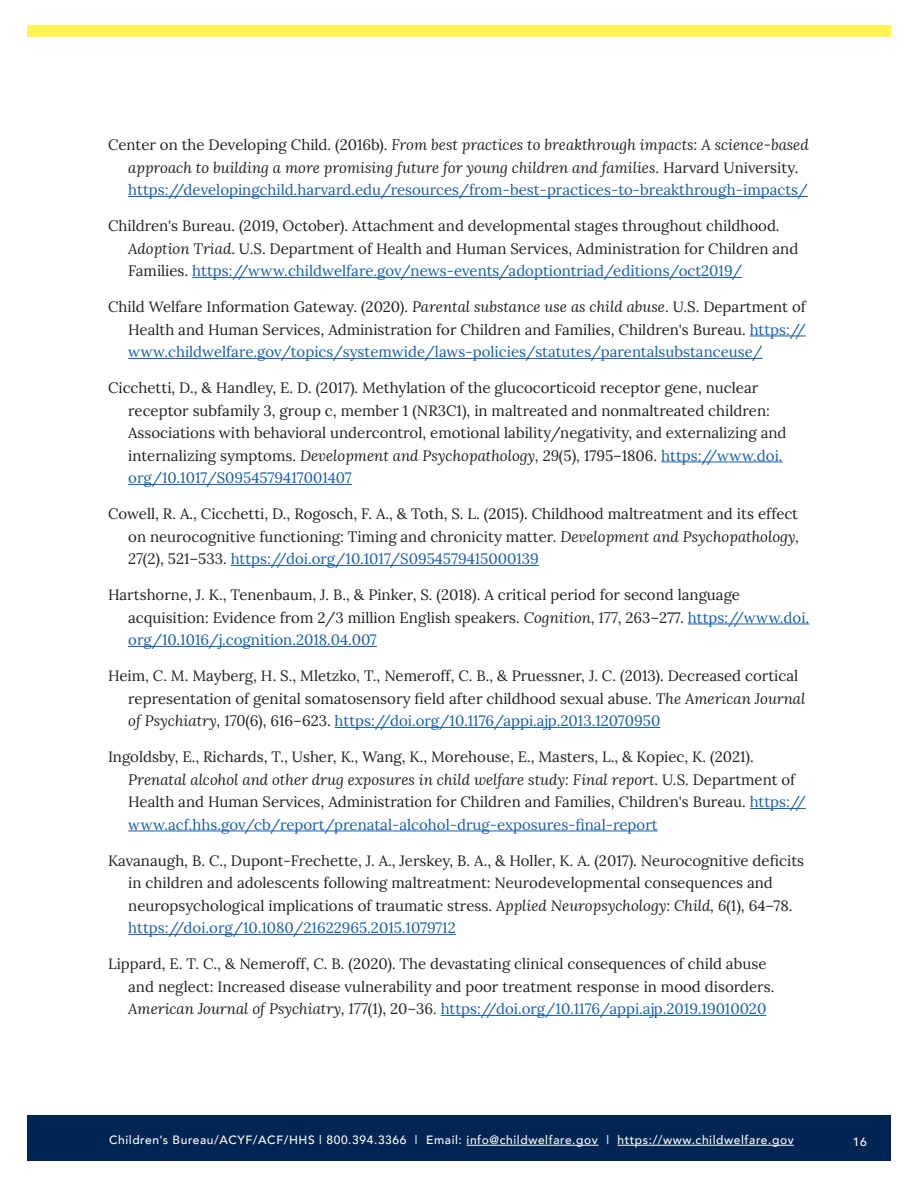
<style>
.page{position:relative;width:918px;height:1188px;background:#fff}
.page>*{position:absolute;margin:0;border:0;box-sizing:border-box;transform-origin:0 0}
.t1{font:15px/22.5px "Lora";color:#231f20}
.t2{font:italic 15px/22.5px "Lora";color:#231f20}
.t3{font:500 12px "Avenir";letter-spacing:.05em;color:#fff}
.s1{font-style:normal}
.s2{font-style:normal;color:#175daa}
.s3{font-style:italic}
.s4{color:#175daa}
</style>
<div class="page">
<div style="left:27px;top:1116px;width:864px;height:45px;background:#002552"></div>
<hr style="left:467px;top:1145px;width:132px;height:1px;background:#fff">
<hr style="left:618px;top:1145px;width:176px;height:1px;background:#fff">
<div style="left:27px;top:26px;width:864px;height:12px;background:#fff454"></div>
<hr style="left:128px;top:196px;width:680px;height:1px;background:#175daa">
<hr style="left:192px;top:277px;width:550px;height:1px;background:#175daa">
<hr style="left:750px;top:336px;width:56px;height:1px;background:#175daa">
<hr style="left:128px;top:358px;width:635px;height:1px;background:#175daa">
<hr style="left:661px;top:462px;width:122px;height:1px;background:#175daa">
<hr style="left:128px;top:484px;width:224px;height:1px;background:#175daa">
<hr style="left:231px;top:565px;width:308px;height:1px;background:#175daa">
<hr style="left:688px;top:624px;width:121px;height:1px;background:#175daa">
<hr style="left:128px;top:646px;width:249px;height:1px;background:#175daa">
<hr style="left:335px;top:727px;width:325px;height:1px;background:#175daa">
<hr style="left:750px;top:808px;width:56px;height:1px;background:#175daa">
<hr style="left:128px;top:831px;width:530px;height:1px;background:#175daa">
<hr style="left:128px;top:934px;width:328px;height:1px;background:#175daa">
<hr style="left:441px;top:1015px;width:325px;height:1px;background:#175daa">
<p class="t2" style="left:128px;top:133px;width:682px;text-indent:-20px"><span class="s1">Center on the Developing Child. (2016b).</span> From best practices to breakthrough impacts: A science-based approach to building a more promising future for young children and families<span class="s1">. Harvard University. </span><span class="s2">https://developingchild.harvard.edu/resources/from-best-practices-to-breakthrough-impacts/</span></p>
<p class="t1" style="left:128px;top:214px;width:672px;text-indent:-20px">Children's Bureau. (2019, October). Attachment and developmental stages throughout childhood.<br><span class="s3">Adoption Triad</span>. U.S. Department of Health and Human Services, Administration for Children and<br>Families. <span class="s4">https://www.childwelfare.gov/news-events/adoptiontriad/editions/oct2019/</span></p>
<p class="t1" style="left:128px;top:295px;width:679px;text-align:justify;text-indent:-20px">Child Welfare Information Gateway. (2020). <span class="s3">Parental substance use as child abuse</span>. U.S. Department of Health and Human Services, Administration for Children and Families, Children's Bureau. <span class="s4">https:// www.childwelfare.gov/topics/systemwide/laws-policies/statutes/parentalsubstanceuse/</span></p>
<p class="t1" style="left:128px;top:376px;width:660px;text-indent:-20px">Cicchetti, D., &amp; Handley, E. D. (2017). Methylation of the glucocorticoid receptor gene, nuclear receptor subfamily 3, group c, member 1 (NR3C1), in maltreated and nonmaltreated children:<br>Associations with behavioral undercontrol, emotional lability/negativity, and externalizing and internalizing symptoms. <span class="s3">Development and Psychopathology, 29</span>(5), 1795–1806. <span class="s4">https://www.doi. org/10.1017/S0954579417001407</span></p>
<p class="t1" style="left:128px;top:502px;width:672px;text-align:justify;text-indent:-20px">Cowell, R. A., Cicchetti, D., Rogosch, F. A., &amp; Toth, S. L. (2015). Childhood maltreatment and its effect on neurocognitive functioning: Timing and chronicity matter. <span class="s3">Development and Psychopathology, 27</span>(2), 521–533. <span class="s4">https://doi.org/10.1017/S0954579415000139</span></p>
<p class="t1" style="left:128px;top:583px;width:683px;text-indent:-20px">Hartshorne, J. K., Tenenbaum, J. B., &amp; Pinker, S. (2018). A critical period for second language acquisition: Evidence from 2/3 million English speakers. <span class="s3">Cognition, 177</span>, 263–277. <span class="s4">https://www.doi. org/10.1016/j.cognition.2018.04.007</span></p>
<p class="t1" style="left:128px;top:664px;width:679px;text-indent:-20px">Heim, C. M. Mayberg, H. S., Mletzko, T., Nemeroff, C. B., &amp; Pruessner, J. C. (2013). Decreased cortical representation of genital somatosensory field after childhood sexual abuse. <span class="s3">The American Journal of Psychiatry, 170</span>(6), 616–623. <span class="s4">https://doi.org/10.1176/appi.ajp.2013.12070950</span></p>
<p class="t1" style="left:128px;top:745px;width:679px;text-indent:-20px">Ingoldsby, E., Richards, T., Usher, K., Wang, K., Morehouse, E., Masters, L., &amp; Kopiec, K. (2021).<br><span class="s3">Prenatal alcohol and other drug exposures in child welfare study: Final report</span>. U.S. Department of Health and Human Services, Administration for Children and Families, Children's Bureau. <span class="s4">https:// www.acf.hhs.gov/cb/report/prenatal-alcohol-drug-exposures-final-report</span></p>
<p class="t1" style="left:128px;top:848px;width:677px;text-indent:-20px">Kavanaugh, B. C., Dupont-Frechette, J. A., Jerskey, B. A., &amp; Holler, K. A. (2017). Neurocognitive deficits in children and adolescents following maltreatment: Neurodevelopmental consequences and neuropsychological implications of traumatic stress. <span class="s3">Applied Neuropsychology: Child, 6</span>(1), 64–78. <span class="s4">https://doi.org/10.1080/21622965.2015.1079712</span></p>
<p class="t1" style="left:128px;top:952px;width:648px;text-indent:-20px">Lippard, E. T. C., &amp; Nemeroff, C. B. (2020). The devastating clinical consequences of child abuse and neglect: Increased disease vulnerability and poor treatment response in mood disorders.<br><span class="s3">American Journal of Psychiatry, 177</span>(1), 20–36. <span class="s4">https://doi.org/10.1176/appi.ajp.2019.19010020</span></p>
<p class="t3" style="left:109px;top:1130px;width:686px">Children’s Bureau/ACYF/ACF/HHS | 800.394.3366 | Email: info@childwelfare.gov | https://www.childwelfare.gov</p>
<p class="t3" style="left:853px;top:1131px;width:15px">16</p>
</div>
